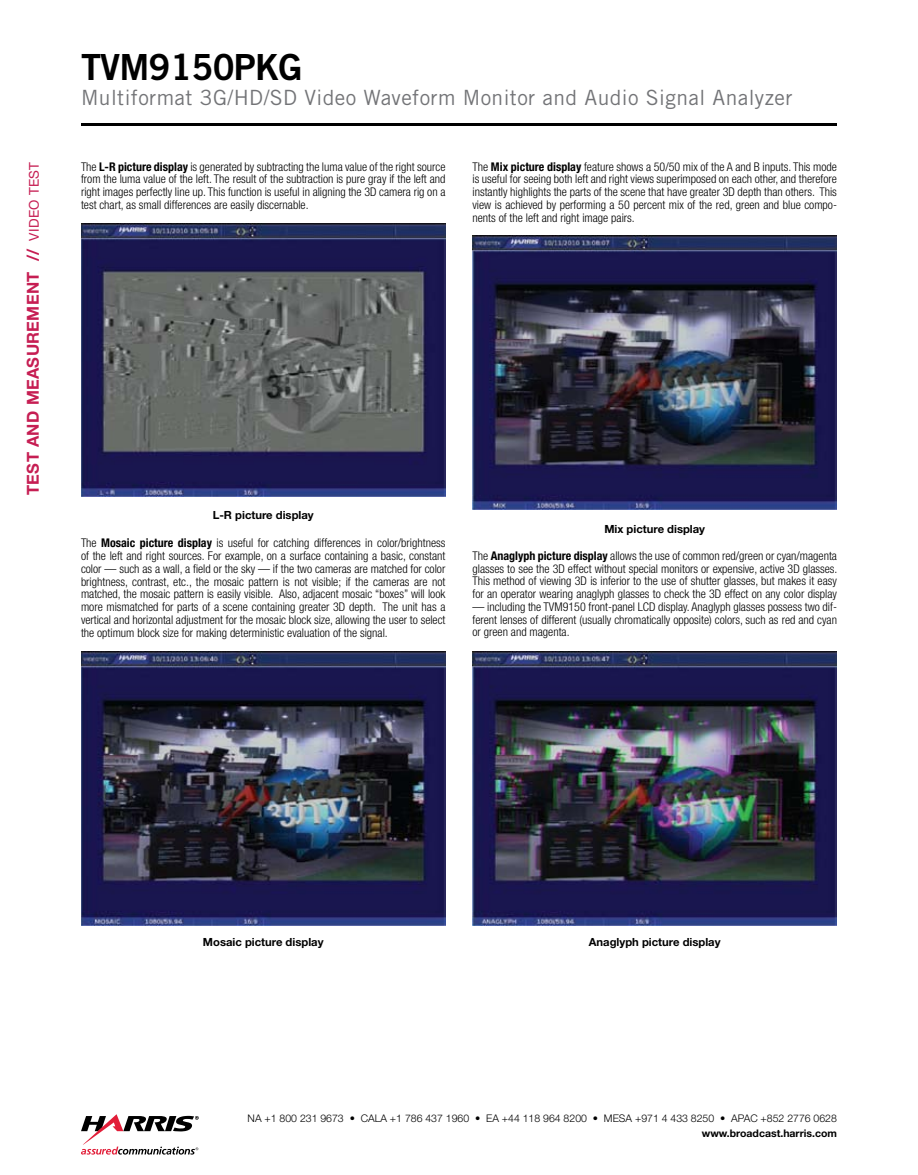
<style>
.page{position:relative;width:918px;height:1175px;background:#fff}
.page>*{position:absolute;margin:0;border:0;box-sizing:border-box;transform-origin:0 0}
.t1{font:36px "Trade Gothic LT Std Bd 2";letter-spacing:-.02em;color:#000}
.t2{font:21px "Trade Gothic LT Std";letter-spacing:.02em;color:#737477}
.t3{font:700 16.5px "Helvetica Neue LT Std";letter-spacing:.02em;color:#c61e53}
.t4{font:300 condensed 12px/12.8px "Helvetica Neue LT Std";color:#000;text-align:justify}
.t5{font:700 11.25px "Helvetica Neue LT Std";color:#000}
.t6{font:300 10.5px "Helvetica Neue LT Std";color:#000}
.t7{font:700 10.5px "Helvetica Neue LT Std";color:#000}
.s1{font-weight:400;font-size:13.5px}
.s2{font-weight:700}
</style>
<div class="page">
<hr style="left:81px;top:123px;width:756px;height:2px;background:#000">
<svg style="left:81px;top:1114px;width:118px;height:40px"></svg>
<img style="left:81px;top:223px;width:364px;height:274px">
<img style="left:81px;top:651px;width:364px;height:274px">
<img style="left:472px;top:236px;width:365px;height:273px">
<img style="left:472px;top:651px;width:365px;height:274px">
<h3 class="t3" style="left:23px;top:495px;width:334px;rotate:-90deg">Test and Measurement // <span class="s1">video test</span></h3>
<h1 class="t1" style="left:81px;top:45px;width:223px">TVM9150PKG</h1>
<h2 class="t2" style="left:81px;top:85px;width:713px">Multiformat 3G/HD/SD Video Waveform Monitor and Audio Signal Analyzer</h2>
<p class="t4" style="left:81px;top:160px;width:366px">The <span class="s2">L-R picture display</span> is generated by subtracting the luma value of the right source from the luma value of the left. The result of the subtraction is pure gray if the left and right images perfectly line up. This function is useful in aligning the 3D camera rig on a test chart, as small differences are easily discernable.</p>
<p class="t4" style="left:472px;top:160px;width:366px">The <span class="s2">Mix picture display</span> feature shows a 50/50 mix of the A and B inputs. This mode is useful for seeing both left and right views superimposed on each other, and therefore instantly highlights the parts of the scene that have greater 3D depth than others. This view is achieved by performing a 50 percent mix of the red, green and blue compo&shy;nents of the left and right image pairs.</p>
<p class="t5" style="left:213px;top:508px;width:103px">L-R picture display</p>
<p class="t4" style="left:81px;top:536px;width:366px">The <span class="s2">Mosaic picture display</span> is useful for catching differences in color/brightness of the left and right sources. For example, on a surface containing a basic, constant color — such as a wall, a field or the sky — if the two cameras are matched for color brightness, contrast, etc., the mosaic pattern is not visible; if the cameras are not matched, the mosaic pattern is easily visible. Also, adjacent mosaic “boxes” will look more mismatched for parts of a scene containing greater 3D depth. The unit has a vertical and horizontal adjustment for the mosaic block size, allowing the user to select the optimum block size for making deterministic evaluation of the signal.</p>
<p class="t5" style="left:604px;top:521px;width:102px">Mix picture display</p>
<p class="t4" style="left:472px;top:549px;width:367px">The <span class="s2">Anaglyph picture display</span> allows the use of common red/green or cyan/magenta glasses to see the 3D effect without special monitors or expensive, active 3D glasses.<br>This method of viewing 3D is inferior to the use of shutter glasses, but makes it easy for an operator wearing anaglyph glasses to check the 3D effect on any color display</p>
<p class="t4" style="left:472px;top:600px;width:366px">— including the TVM9150 front-panel LCD display. Anaglyph glasses possess two dif&shy;ferent lenses of different (usually chromatically opposite) colors, such as red and cyan or green and magenta.</p>
<p class="t5" style="left:203px;top:935px;width:122px">Mosaic picture display</p>
<p class="t5" style="left:589px;top:935px;width:133px">Anaglyph picture display</p>
<p class="t6" style="left:248px;top:1111px;width:591px">NA +1 800 231 9673 • CALA +1 786 437 1960 • EA +44 118 964 8200 • MESA +971 4 433 8250 • APAC +852 2776 0628</p>
<p class="t7" style="left:702px;top:1127px;width:137px">www.broadcast.harris.com</p>
</div>
